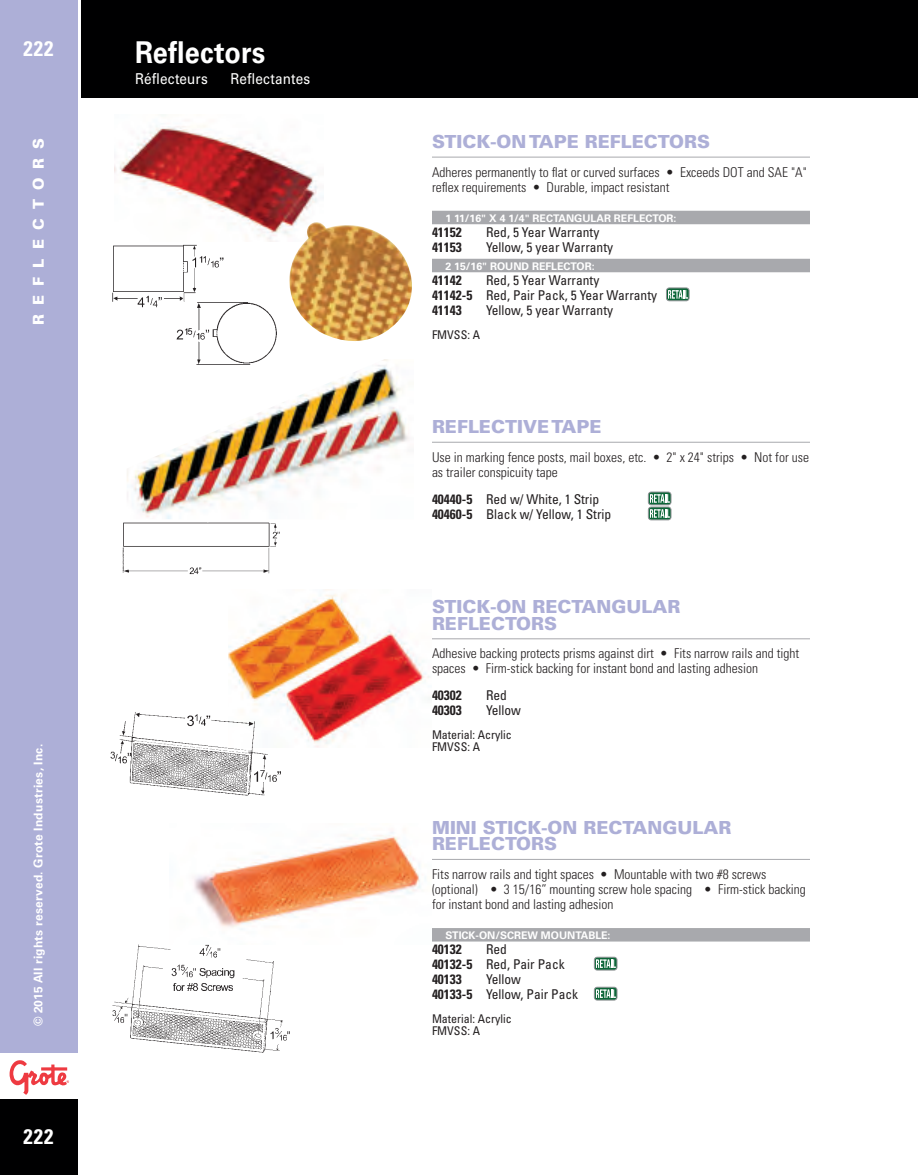
<style>
.page{position:relative;width:918px;height:1175px;background:#fff}
.page>*{position:absolute;margin:0;border:0;box-sizing:border-box;transform-origin:0 0}
.t1{font:700 30px "Univers LT Std";letter-spacing:.01em;color:#fff;scale:.9 1}
.t2{font:700 condensed 21px "Univers LT Std";letter-spacing:.04em;color:#fff}
.t3{font:900 18px/16.5px "Univers LT Std";color:#adafd7}
.t4{font:15px "Univers LT Std";letter-spacing:.015em;color:#fff;scale:.9 1}
.t5{font:900 15px "Univers LT Std";letter-spacing:.615em;color:#fff}
.t6{font:300 condensed 13.5px/15px "Univers LT Std";color:#231f20}
.t7{font:condensed 13.5px/15px "Univers LT Std";color:#231f20}
.t8{font:700 condensed 13.5px "Univers LT Std";color:#231f20}
.t9{font:condensed 12px/12px "Univers LT Std";color:#231f20}
.t10{font:700 12px "Univers LT Std";letter-spacing:.02em;color:#fff}
.t11{font:700 10.5px "Univers LT Std";color:#fff}
.s1{font-weight:700}
</style>
<div class="page">
<div style="left:0;top:0;width:78px;height:1174px;background:#adafd7"></div>
<div style="left:81px;top:0;width:837px;height:98px;background:#000001"></div>
<div style="left:0;top:1098px;width:78px;height:76px;background:#000001"></div>
<div style="left:0;top:1053px;width:81px;height:45px;background:#fff"></div>
<svg style="left:10px;top:1060px;width:59px;height:34px"></svg>
<hr style="left:432px;top:157px;width:378px;height:1px;background:#a8a9ad">
<div style="left:432px;top:211px;width:378px;height:13px;background:#a8a9ad"></div>
<div style="left:432px;top:259px;width:378px;height:13px;background:#a8a9ad"></div>
<hr style="left:432px;top:442px;width:378px;height:1px;background:#a8a9ad">
<hr style="left:432px;top:638px;width:378px;height:1px;background:#a8a9ad">
<hr style="left:432px;top:859px;width:378px;height:1px;background:#a8a9ad">
<div style="left:432px;top:928px;width:378px;height:13px;background:#a8a9ad"></div>
<div style="left:666px;top:288px;width:23px;height:13px;background:#0c6638;border-radius:3px"></div>
<div style="left:666px;top:287px;width:23px;height:14px;border:1px solid #939598;border-radius:3px"></div>
<svg style="left:668px;top:290px;width:20px;height:9px"></svg>
<div style="left:648px;top:492px;width:23px;height:13px;background:#0c6638;border-radius:3px"></div>
<div style="left:648px;top:491px;width:23px;height:14px;border:1px solid #939598;border-radius:3px"></div>
<svg style="left:650px;top:494px;width:20px;height:9px"></svg>
<div style="left:648px;top:507px;width:23px;height:13px;background:#0c6638;border-radius:3px"></div>
<div style="left:648px;top:506px;width:23px;height:14px;border:1px solid #939598;border-radius:3px"></div>
<svg style="left:650px;top:509px;width:20px;height:9px"></svg>
<div style="left:594px;top:957px;width:23px;height:13px;background:#0c6638;border-radius:3px"></div>
<div style="left:594px;top:956px;width:23px;height:14px;border:1px solid #939598;border-radius:3px"></div>
<svg style="left:596px;top:959px;width:20px;height:9px"></svg>
<div style="left:594px;top:987px;width:23px;height:13px;background:#0c6638;border-radius:3px"></div>
<div style="left:594px;top:986px;width:23px;height:14px;border:1px solid #939598;border-radius:3px"></div>
<svg style="left:596px;top:989px;width:20px;height:9px"></svg>
<img style="left:115px;top:125px;width:203px;height:117px">
<img style="left:287px;top:219px;width:125px;height:122px">
<img style="left:112px;top:244px;width:165px;height:115px">
<img style="left:127px;top:359px;width:282px;height:160px">
<img style="left:122px;top:522px;width:158px;height:53px">
<img style="left:229px;top:589px;width:200px;height:158px">
<img style="left:110px;top:708px;width:170px;height:88px">
<img style="left:194px;top:832px;width:232px;height:98px">
<img style="left:112px;top:944px;width:178px;height:108px">
<h2 class="t2" style="left:24px;top:36px;width:31px">222</h2>
<h1 class="t1" style="left:135px;top:35px;width:146px">Reflectors</h1>
<p class="t4" style="left:135px;top:70px;width:82px">Réflecteurs</p>
<p class="t4" style="left:230px;top:70px;width:90px">Reflectantes</p>
<p class="t5" style="left:29px;top:325px;width:189px;rotate:-90deg">REFLECTORS</p>
<p class="t10" style="left:31px;top:1026px;width:284px;rotate:-90deg">© 2015 All rights reserved. Grote Industries, Inc.</p>
<h2 class="t2" style="left:24px;top:1123px;width:31px">222</h2>
<h3 class="t3" style="left:432px;top:133px;width:280px">STICK-ON TAPE REFLECTORS</h3>
<p class="t6" style="left:432px;top:164px;width:376px">Adheres permanently to flat or curved surfaces • Exceeds DOT and SAE "A" reflex requirements • Durable, impact resistant</p>
<p class="t11" style="left:446px;top:212px;width:233px">1 11/16" X 4 1/4" RECTANGULAR REFLECTOR:</p>
<p class="t8" style="left:432px;top:223px;width:31px">41152</p>
<p class="t7" style="left:486px;top:224px;width:115px">Red, 5 Year Warranty</p>
<p class="t8" style="left:432px;top:238px;width:31px">41153</p>
<p class="t7" style="left:486px;top:239px;width:129px">Yellow, 5 year Warranty</p>
<p class="t11" style="left:446px;top:260px;width:151px">2 15/16" ROUND REFLECTOR:</p>
<p class="t8" style="left:432px;top:271px;width:31px">41142</p>
<p class="t7" style="left:432px;top:272px;width:227px;text-indent:54px">Red, 5 Year Warranty<br><span class="s1">41142-5</span> Red, Pair Pack, 5 Year Warranty<br><span class="s1">41143</span></p>
<p class="t7" style="left:486px;top:302px;width:129px">Yellow, 5 year Warranty</p>
<p class="t9" style="left:432px;top:328px;width:49px">FMVSS: A</p>
<h3 class="t3" style="left:432px;top:418px;width:171px">REFLECTIVE TAPE</h3>
<p class="t6" style="left:432px;top:449px;width:379px">Use in marking fence posts, mail boxes, etc. • 2" x 24" strips • Not for use as trailer conspicuity tape</p>
<p class="t7" style="left:432px;top:491px;width:181px"><span class="s1">40440-5</span> Red w/ White, 1 Strip<br><span class="s1">40460-5</span> Black w/ Yellow, 1 Strip</p>
<h3 class="t3" style="left:432px;top:598px;width:250px">STICK-ON RECTANGULAR<br>REFLECTORS</h3>
<p class="t6" style="left:432px;top:646px;width:369px">Adhesive backing protects prisms against dirt • Fits narrow rails and tight spaces • Firm-stick backing for instant bond and lasting adhesion</p>
<p class="t8" style="left:432px;top:687px;width:31px">40302</p>
<p class="t7" style="left:486px;top:688px;width:23px">Red</p>
<p class="t8" style="left:432px;top:702px;width:31px">40303</p>
<p class="t7" style="left:486px;top:703px;width:37px">Yellow</p>
<p class="t9" style="left:432px;top:729px;width:81px">Material: Acrylic<br>FMVSS: A</p>
<h3 class="t3" style="left:432px;top:819px;width:301px">MINI STICK-ON RECTANGULAR<br>REFLECTORS</h3>
<p class="t6" style="left:432px;top:866px;width:375px">Fits narrow rails and tight spaces • Mountable with two #8 screws (optional) • 3 15/16” mounting screw hole spacing • Firm-stick backing for instant bond and lasting adhesion</p>
<p class="t11" style="left:446px;top:929px;width:167px">STICK-ON/SCREW MOUNTABLE:</p>
<p class="t8" style="left:432px;top:940px;width:31px">40132</p>
<p class="t7" style="left:432px;top:941px;width:134px;text-indent:54px">Red<br><span class="s1">40132-5</span> Red, Pair Pack<br><span class="s1">40133</span></p>
<p class="t7" style="left:432px;top:971px;width:148px;text-align:center">Yellow<br><span class="s1">40133-5</span> Yellow, Pair Pack</p>
<p class="t9" style="left:432px;top:1012px;width:81px">Material: Acrylic<br>FMVSS: A</p>
</div>
